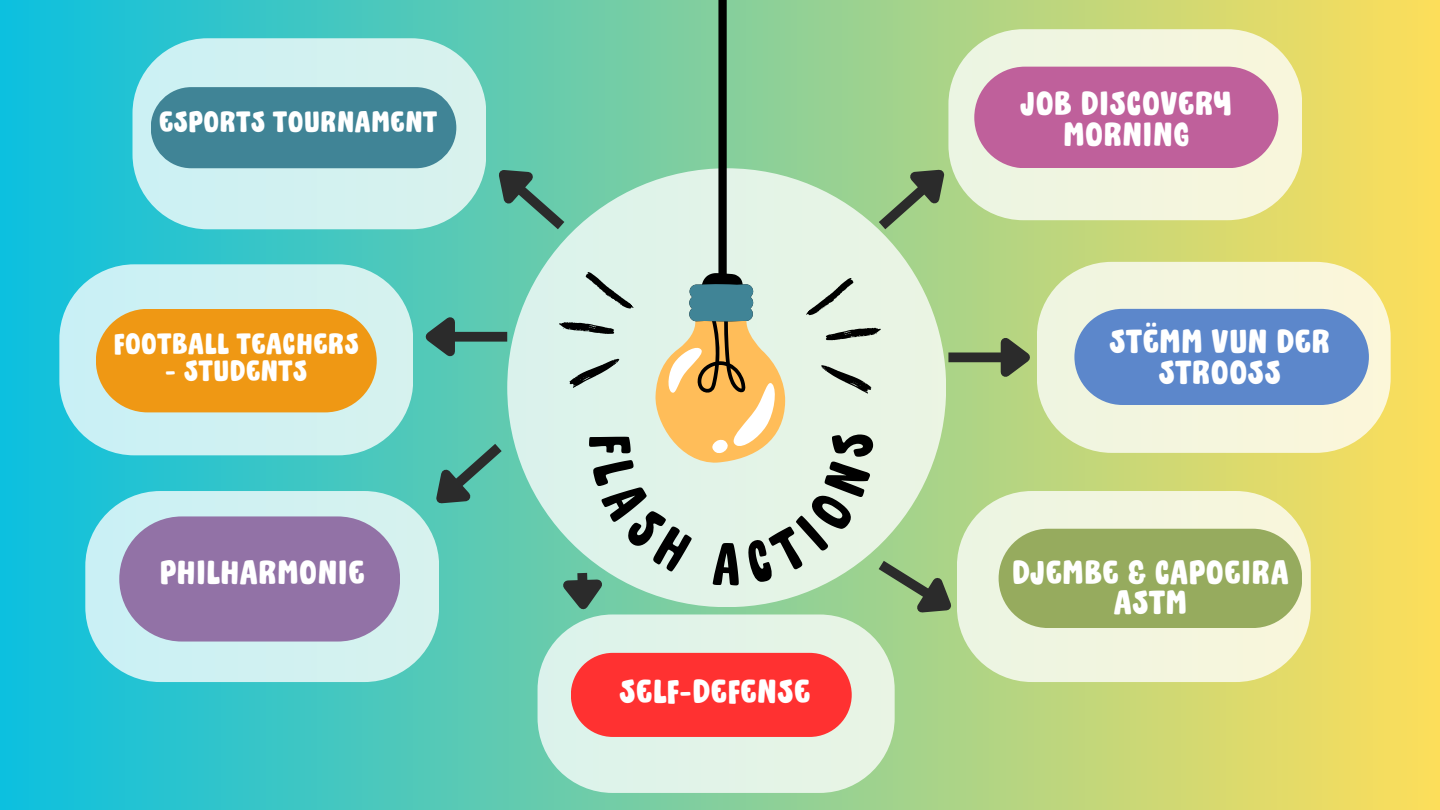
<style>
.page{position:relative;width:1440px;height:810px;background:#fff}
.page>*{position:absolute;margin:0;border:0;box-sizing:border-box;transform-origin:0 0}
.t1{font:58.5px "DONGTAO";color:#000}
.t2{font:700 33.6px/30.8px "DONGTAO";color:#fff;text-align:center}
.t3{font:700 29.6px "DONGTAO";color:#fff}
</style>
<div class="page">
<div style="left:0;top:0;width:1440px;height:810px;background:linear-gradient(to right,#0cc0df,#fdde5a)"></div>
<div style="left:507px;top:168px;width:439px;height:439px;background:#e1f3e9;border-radius:50%"></div>
<div style="left:718px;top:0;width:9px;height:313px;background:#000"></div>
<div style="left:132px;top:38px;width:354px;height:191px;background:#d2f1f0;border-radius:75px"></div>
<div style="left:59px;top:264px;width:354px;height:191px;background:#cff1f2;border-radius:75px"></div>
<div style="left:85px;top:491px;width:354px;height:191px;background:#d0f1f1;border-radius:75px"></div>
<div style="left:957px;top:491px;width:354px;height:191px;background:#f2f5df;border-radius:75px"></div>
<div style="left:1037px;top:262px;width:354px;height:191px;background:#f5f6dd;border-radius:75px"></div>
<div style="left:948px;top:29px;width:354px;height:191px;background:#f2f5df;border-radius:75px"></div>
<svg style="left:473px;top:139px;width:102px;height:100px;background:#64b9a2"></svg>
<div style="left:453px;top:332px;width:54px;height:10px;background:#2b2b2b"></div>
<svg style="left:414px;top:303px;width:50px;height:62px;background:#499e91"></svg>
<div style="left:948px;top:353px;width:55px;height:9px;background:#2b2b2b"></div>
<svg style="left:992px;top:329px;width:47px;height:63px;background:#91a76d"></svg>
<svg style="left:868px;top:143px;width:106px;height:96px;background:#9ec289"></svg>
<div style="left:151px;top:87px;width:305px;height:81px;background:#408496;border-radius:41px"></div>
<svg style="left:96px;top:309px;width:281px;height:103px;background:#ec9e25"></svg>
<div style="left:119px;top:516px;width:281px;height:126px;background:#9272a6;border-radius:63px"></div>
<div style="left:999px;top:529px;width:303px;height:99px;background:#96ab5e;border-radius:50px"></div>
<svg style="left:1074px;top:309px;width:295px;height:96px;background:#668ecc"></svg>
<div style="left:974px;top:67px;width:304px;height:101px;background:#bf609b;border-radius:51px"></div>
<div style="left:538px;top:614px;width:357px;height:179px;background:#e2f3e8;border-radius:75px"></div>
<div style="left:571px;top:653px;width:281px;height:84px;background:#ff3131;border-radius:42px"></div>
<svg style="left:406px;top:434px;width:106px;height:96px;background:#57b7a6"></svg>
<svg style="left:548px;top:263px;width:427px;height:380px"></svg>
<p class="t3" style="left:159px;top:110px;width:280px">ESPORTS TOURNAMENT</p>
<p class="t3" style="left:113px;top:332px;width:247px">FOOTBALL TEACHERS</p>
<p class="t3" style="left:165px;top:359px;width:144px">- STUDENTS</p>
<p class="t2" style="left:159px;top:560px;width:207px">PHILHARMONIE</p>
<p class="t1" style="left:634px;top:434px;width:22px;rotate:90deg">F</p>
<p class="t2" style="left:619px;top:679px;width:193px">SELF-DEFENSE</p>
<p class="t2" style="left:1020px;top:91px;width:214px">JOB DISCOVERY<br>MORNING</p>
<p class="t2" style="left:1109px;top:329px;width:223px">STËMM VUN DER<br>STROOSS</p>
<p class="t2" style="left:1012px;top:560px;width:279px">DJEMBE &amp; CAPOEIRA<br>ASTM</p>
</div>
